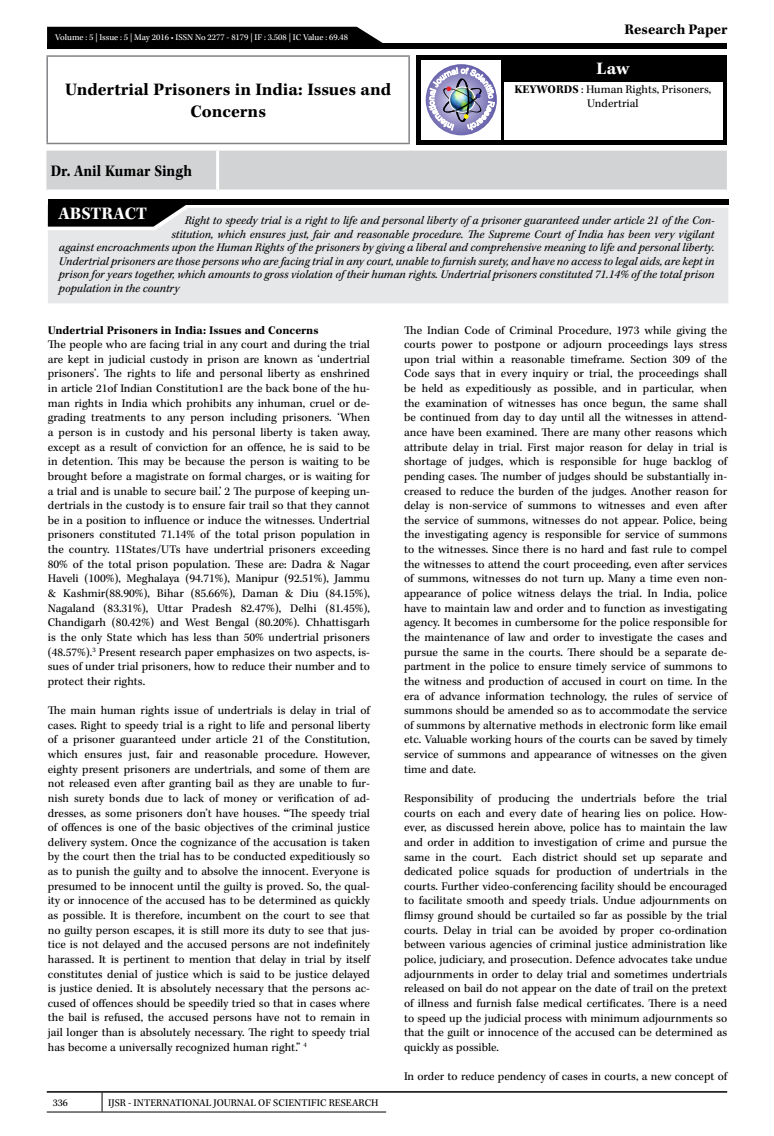
<style>
.page{position:relative;width:774px;height:1136px;background:#fff}
.page>*{position:absolute;margin:0;border:0;box-sizing:border-box;transform-origin:0 0}
.t1{font:700 18px/21.6px "Kepler Std";color:#000;text-align:center}
.t2{font:700 18px "Kepler Std";letter-spacing:.005em;color:#fff}
.t3{font:700 16.5px "Kepler Std";color:#000;scale:.9 1}
.t4{font:700 15px "Kepler Std";color:#000}
.t5{font:12px/14.7px "Kepler Std";color:#000;text-align:justify}
.t6{font:italic 12px "Kepler Std";color:#000}
.t7{font:700 12px "Kepler Std";color:#000}
.t8{font:10.5px "Kepler Std";color:#000}
.t9{font:9px "Kepler Std";color:#fff}
.s1{font-weight:700}
</style>
<div class="page">
<hr style="left:47px;top:1090px;width:680px;height:2px;background:#000">
<svg style="left:102px;top:1092px;width:1px;height:19px"></svg>
<hr style="left:47px;top:1111px;width:55px;height:1px;background:#000">
<hr style="left:102px;top:1111px;width:284px;height:1px;background:#000">
<div style="left:47px;top:43px;width:680px;height:6px;background:#000"></div>
<div style="left:47px;top:27px;width:336px;height:16px;background:#000"></div>
<div style="left:416px;top:55px;width:311px;height:90px;background:#000"></div>
<div style="left:421px;top:60px;width:80px;height:79px;background:#fff"></div>
<svg style="left:426px;top:64px;width:71px;height:71px"></svg>
<img style="left:429px;top:68px;width:65px;height:62px">
<div style="left:504px;top:82px;width:219px;height:57px;background:#fff"></div>
<div style="left:46px;top:151px;width:681px;height:38px;background:#d1d3d4"></div>
<hr style="left:216px;top:151px;width:3px;height:38px;background:#fff">
<hr style="left:46px;top:55px;width:364px;height:2px;background:#808285">
<hr style="left:46px;top:57px;width:2px;height:86px;background:#808285">
<hr style="left:408px;top:57px;width:2px;height:86px;background:#808285">
<hr style="left:46px;top:143px;width:364px;height:1px;background:#808285">
<svg style="left:48px;top:205px;width:138px;height:3px"></svg>
<div style="left:48px;top:208px;width:680px;height:95px;background:#e6e7e8"></div>
<div style="left:48px;top:199px;width:680px;height:6px;background:#000"></div>
<p class="t9" style="left:55px;top:32px;width:294px">Volume : 5 | Issue : 5 | May 2016 • ISSN No 2277 - 8179 | IF : 3.508 | IC Value : 69.48</p>
<p class="t4" style="left:625px;top:21px;width:104px">Research Paper</p>
<h1 class="t2" style="left:597px;top:59px;width:34px">Law</h1>
<h1 class="t1" style="left:65px;top:79px;width:327px">Undertrial Prisoners in India: Issues and<br>Concerns</h1>
<p class="t5" style="left:514px;top:83px;width:198px;line-height:13.5px;text-align:center"><span class="s1">KEYWORDS</span> : Human Rights, Prisoners,<br>Undertrial</p>
<h2 class="t3" style="left:51px;top:161px;width:158px">Dr. Anil Kumar Singh</h2>
<h1 class="t2" style="left:58px;top:203px;width:90px">ABSTRACT</h1>
<p class="t6" style="left:185px;top:213px;width:531px">Right to speedy trial is a right to life and personal liberty of a prisoner guaranteed under article 21 of the Con-</p>
<p class="t6" style="left:171px;top:227px;width:544px">stitution, which ensures just, fair and reasonable procedure. The Supreme Court of India has been very vigilant</p>
<p class="t6" style="left:59px;top:240px;width:657px">against encroachments upon the Human Rights of the prisoners by giving a liberal and comprehensive meaning to life and personal liberty.</p>
<p class="t6" style="left:59px;top:254px;width:657px">Undertrial prisoners are those persons who are facing trial in any court, unable to furnish surety, and have no access to legal aids, are kept in</p>
<p class="t6" style="left:59px;top:267px;width:657px">prison for years together, which amounts to gross violation of their human rights. Undertrial prisoners constituted 71.14% of the total prison</p>
<p class="t6" style="left:59px;top:281px;width:122px">population in the country</p>
<p class="t7" style="left:48px;top:323px;width:272px">Undertrial Prisoners in India: Issues and Concerns</p>
<p class="t5" style="left:48px;top:337px;width:324px">The people who are facing trial in any court and during the trial are kept in judicial custody in prison are known as ‘undertrial prisoners’. The rights to life and personal liberty as enshrined in article 21of Indian Constitution1 are the back bone of the hu&shy;man rights in India which prohibits any inhuman, cruel or de&shy;grading treatments to any person including prisoners. ‘When a person is in custody and his personal liberty is taken away, except as a result of conviction for an offence, he is said to be in detention. This may be because the person is waiting to be brought before a magistrate on formal charges, or is waiting for a trial and is unable to secure bail.’ 2 The purpose of keeping un&shy;dertrials in the custody is to ensure fair trail so that they cannot be in a position to influence or induce the witnesses. Undertrial prisoners constituted 71.14% of the total prison population in the country. 11States/UTs have undertrial prisoners exceeding 80% of the total prison population. These are: Dadra &amp; Nagar Haveli (100%), Meghalaya (94.71%), Manipur (92.51%), Jammu &amp; Kashmir(88.90%), Bihar (85.66%), Daman &amp; Diu (84.15%), Nagaland (83.31%), Uttar Pradesh 82.47%), Delhi (81.45%), Chandigarh (80.42%) and West Bengal (80.20%). Chhattisgarh is the only State which has less than 50% undertrial prisoners (48.57%).<sup>3</sup> Present research paper emphasizes on two aspects, is&shy;sues of under trial prisoners, how to reduce their number and to protect their rights.</p>
<p class="t5" style="left:48px;top:703px;width:324px">The main human rights issue of undertrials is delay in trial of cases. Right to speedy trial is a right to life and personal liberty of a prisoner guaranteed under article 21 of the Constitution, which ensures just, fair and reasonable procedure. However, eighty present prisoners are undertrials, and some of them are not released even after granting bail as they are unable to fur&shy;nish surety bonds due to lack of money or verification of ad&shy;dresses, as some prisoners don’t have houses. <span class="s1">“</span>The speedy trial of offences is one of the basic objectives of the criminal justice delivery system. Once the cognizance of the accusation is taken by the court then the trial has to be conducted expeditiously so as to punish the guilty and to absolve the innocent. Everyone is presumed to be innocent until the guilty is proved. So, the qual&shy;ity or innocence of the accused has to be determined as quickly as possible. It is therefore, incumbent on the court to see that no guilty person escapes, it is still more its duty to see that jus&shy;tice is not delayed and the accused persons are not indefinitely harassed. It is pertinent to mention that delay in trial by itself constitutes denial of justice which is said to be justice delayed is justice denied. It is absolutely necessary that the persons ac&shy;cused of offences should be speedily tried so that in cases where the bail is refused, the accused persons have not to remain in jail longer than is absolutely necessary. The right to speedy trial has become a universally recognized human right.” <sup>4</sup></p>
<p class="t5" style="left:404px;top:323px;width:325px">The Indian Code of Criminal Procedure, 1973 while giving the courts power to postpone or adjourn proceedings lays stress upon trial within a reasonable timeframe. Section 309 of the Code says that in every inquiry or trial, the proceedings shall be held as expeditiously as possible, and in particular, when the examination of witnesses has once begun, the same shall be continued from day to day until all the witnesses in attend&shy;ance have been examined. There are many other reasons which attribute delay in trial. First major reason for delay in trial is shortage of judges, which is responsible for huge backlog of pending cases. The number of judges should be substantially in&shy;creased to reduce the burden of the judges. Another reason for delay is non-service of summons to witnesses and even after the service of summons, witnesses do not appear. Police, being the investigating agency is responsible for service of summons to the witnesses. Since there is no hard and fast rule to compel the witnesses to attend the court proceeding, even after services of summons, witnesses do not turn up. Many a time even non&shy;appearance of police witness delays the trial. In India, police have to maintain law and order and to function as investigating agency. It becomes in cumbersome for the police responsible for the maintenance of law and order to investigate the cases and pursue the same in the courts. There should be a separate de&shy;partment in the police to ensure timely service of summons to the witness and production of accused in court on time. In the era of advance information technology, the rules of service of summons should be amended so as to accommodate the service of summons by alternative methods in electronic form like email etc. Valuable working hours of the courts can be saved by timely service of summons and appearance of witnesses on the given time and date.</p>
<p class="t5" style="left:404px;top:791px;width:325px">Responsibility of producing the undertrials before the trial courts on each and every date of hearing lies on police. How&shy;ever, as discussed herein above, police has to maintain the law and order in addition to investigation of crime and pursue the same in the court. Each district should set up separate and dedicated police squads for production of undertrials in the courts. Further video-conferencing facility should be encouraged to facilitate smooth and speedy trials. Undue adjournments on flimsy ground should be curtailed so far as possible by the trial courts. Delay in trial can be avoided by proper co-ordination between various agencies of criminal justice administration like police, judiciary, and prosecution. Defence advocates take undue adjournments in order to delay trial and sometimes undertrials released on bail do not appear on the date of trail on the pretext of illness and furnish false medical certificates. There is a need to speed up the judicial process with minimum adjournments so that the guilt or innocence of the accused can be determined as quickly as possible.</p>
<p class="t5" style="left:404px;top:1069px;width:325px">In order to reduce pendency of cases in courts, a new concept of</p>
<p class="t8" style="left:53px;top:1096px;width:17px">336</p>
<p class="t8" style="left:108px;top:1096px;width:272px">IJSR - INTERNATIONAL JOURNAL OF SCIENTIFIC RESEARCH</p>
</div>
